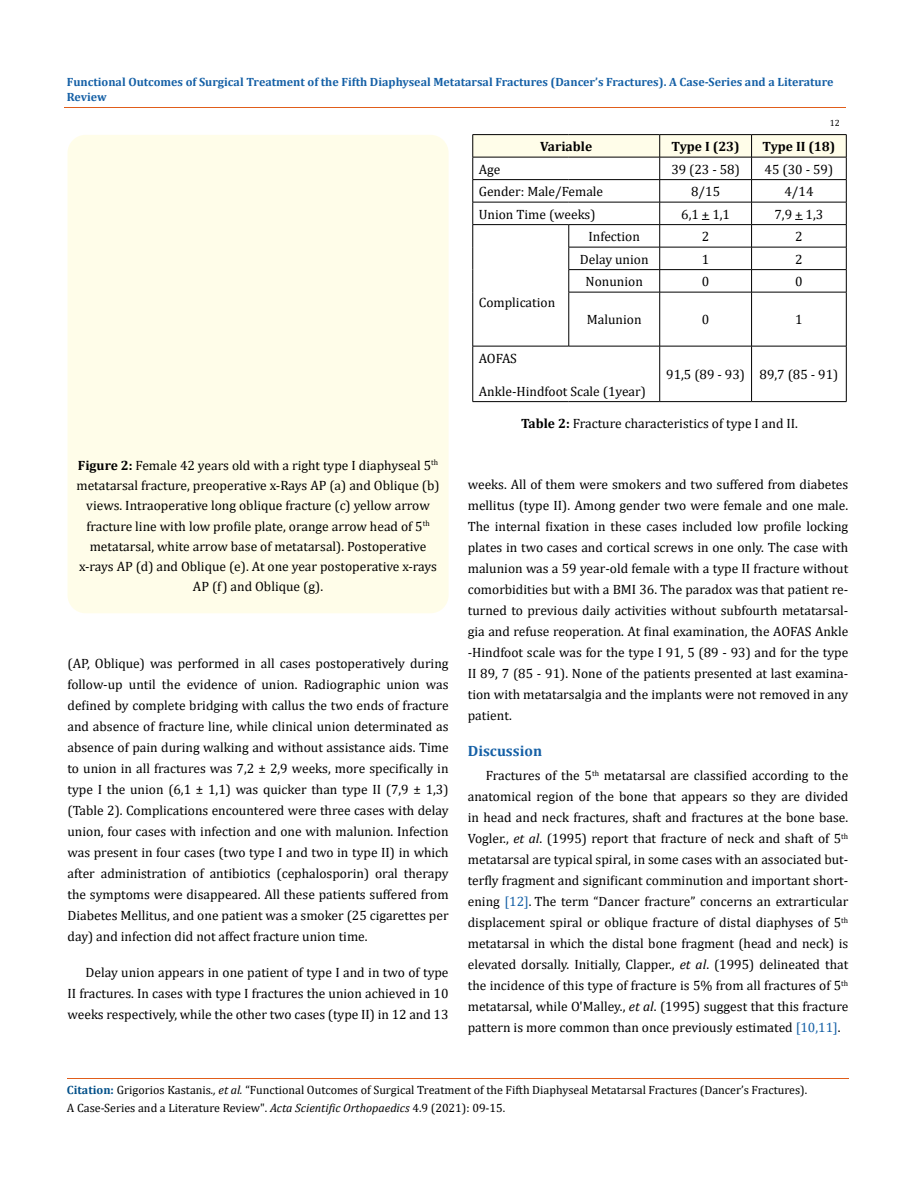
<style>
.page{position:relative;width:917px;height:1188px;background:#fff}
.page>*{position:absolute;margin:0;border:0;box-sizing:border-box;transform-origin:0 0}
.t1{font:700 15px "Cambria";color:#1560a6}
.t2{font:13.5px/21px "Cambria";color:#000;text-align:justify}
.t3{font:700 13.5px "Cambria";color:#000}
.t4{font:12px/18px "Cambria";color:#000}
.t5{font:700 12px/15px "Cambria";color:#1560a6}
.t6{font:9px "Cambria";color:#000}
.s1{font-weight:700}
.s2{font-style:italic}
.s3{color:#1560a6}
.s4{font-weight:700;color:#035089}
</style>
<div class="page">
<div style="left:68px;top:135px;width:380px;height:478px;background:#fffde9;border-radius:18px"></div>
<hr style="left:472px;top:134px;width:96px;height:1px;background:#000">
<hr style="left:568px;top:134px;width:91px;height:1px;background:#000">
<hr style="left:659px;top:134px;width:92px;height:1px;background:#000">
<hr style="left:751px;top:134px;width:95px;height:1px;background:#000">
<hr style="left:472px;top:292px;width:1px;height:54px;background:#000">
<hr style="left:568px;top:292px;width:91px;height:1px;background:#000">
<hr style="left:568px;top:292px;width:1px;height:54px;background:#000">
<hr style="left:659px;top:292px;width:92px;height:1px;background:#000">
<hr style="left:659px;top:292px;width:1px;height:54px;background:#000">
<hr style="left:751px;top:292px;width:95px;height:1px;background:#000">
<hr style="left:751px;top:292px;width:1px;height:54px;background:#000">
<hr style="left:846px;top:292px;width:1px;height:54px;background:#000">
<hr style="left:472px;top:346px;width:96px;height:1px;background:#000">
<hr style="left:472px;top:346px;width:1px;height:55px;background:#000">
<hr style="left:568px;top:346px;width:91px;height:1px;background:#000">
<hr style="left:659px;top:346px;width:92px;height:1px;background:#000">
<hr style="left:659px;top:346px;width:1px;height:55px;background:#000">
<hr style="left:751px;top:346px;width:95px;height:1px;background:#000">
<hr style="left:751px;top:346px;width:1px;height:55px;background:#000">
<hr style="left:846px;top:346px;width:1px;height:55px;background:#000">
<hr style="left:472px;top:401px;width:96px;height:1px;background:#000">
<hr style="left:568px;top:401px;width:91px;height:1px;background:#000">
<hr style="left:659px;top:401px;width:92px;height:1px;background:#000">
<hr style="left:751px;top:401px;width:95px;height:1px;background:#000">
<svg style="left:472px;top:135px;width:375px;height:157px"></svg>
<hr style="left:64px;top:108px;width:781px;height:1px;background:#e05d1a">
<hr style="left:67px;top:1078px;width:781px;height:1px;background:#e05d1a">
<p class="t5" style="left:67px;top:74px;width:768px">Functional Outcomes of Surgical Treatment of the Fifth Diaphyseal Metatarsal Fractures (Dancer’s Fractures). A Case-Series and a Literature<br>Review</p>
<p class="t6" style="left:829px;top:118px;width:11px">12</p>
<p class="t3" style="left:540px;top:137px;width:53px">Variable</p>
<p class="t3" style="left:671px;top:137px;width:70px">Type I (23)</p>
<p class="t3" style="left:762px;top:137px;width:75px">Type II (18)</p>
<p class="t2" style="left:478px;top:158px;width:23px">Age</p>
<p class="t2" style="left:671px;top:158px;width:70px">39 (23 - 58)</p>
<p class="t2" style="left:764px;top:158px;width:70px">45 (30 - 59)</p>
<p class="t2" style="left:478px;top:181px;width:126px">Gender: Male/Female</p>
<p class="t2" style="left:691px;top:181px;width:31px">8/15</p>
<p class="t2" style="left:784px;top:181px;width:31px">4/14</p>
<p class="t2" style="left:479px;top:203px;width:118px">Union Time (weeks)</p>
<p class="t2" style="left:681px;top:203px;width:50px">6,1 + 1,1</p>
<p class="t2" style="left:774px;top:203px;width:50px">7,9 + 1,3</p>
<p class="t2" style="left:478px;top:292px;width:78px">Complication</p>
<p class="t2" style="left:588px;top:226px;width:53px">Infection</p>
<p class="t2" style="left:702px;top:226px;width:9px">2</p>
<p class="t2" style="left:795px;top:226px;width:9px">2</p>
<p class="t2" style="left:580px;top:248px;width:70px">Delay union</p>
<p class="t2" style="left:702px;top:248px;width:9px">1</p>
<p class="t2" style="left:795px;top:248px;width:9px">2</p>
<p class="t2" style="left:585px;top:271px;width:59px">Nonunion</p>
<p class="t2" style="left:702px;top:271px;width:9px">0</p>
<p class="t2" style="left:795px;top:271px;width:9px">0</p>
<p class="t2" style="left:587px;top:309px;width:56px">Malunion</p>
<p class="t2" style="left:702px;top:309px;width:9px">0</p>
<p class="t2" style="left:795px;top:309px;width:9px">1</p>
<p class="t2" style="left:76px;top:455px;width:365px;line-height:20.2px;text-align:center"><span class="s1">Figure 2:</span> Female 42 years old with a right type I diaphyseal 5<sup>th </sup>metatarsal fracture, preoperative x-Rays AP (a) and Oblique (b) views. Intraoperative long oblique fracture (c) yellow arrow fracture line with low profile plate, orange arrow head of 5<sup>th </sup>metatarsal, white arrow base of metatarsal). Postoperative x-rays AP (d) and Oblique (e). At one year postoperative x-rays AP (f) and Oblique (g).</p>
<p class="t2" style="left:68px;top:653px;width:382px">(AP, Oblique) was performed in all cases postoperatively during follow-up until the evidence of union. Radiographic union was defined by complete bridging with callus the two ends of fracture and absence of fracture line, while clinical union determinated as absence of pain during walking and without assistance aids. Time to union in all fractures was 7,2 ± 2,9 weeks, more specifically in type I the union (6,1 ± 1,1) was quicker than type II (7,9 ± 1,3) (Table 2). Complications encountered were three cases with delay union, four cases with infection and one with malunion. Infection was present in four cases (two type I and two in type II) in which after administration of antibiotics (cephalosporin) oral therapy the symptoms were disappeared. All these patients suffered from Diabetes Mellitus, and one patient was a smoker (25 cigarettes per day) and infection did not affect fracture union time.</p>
<p class="t2" style="left:68px;top:962px;width:382px;text-indent:18px">Delay union appears in one patient of type I and in two of type II fractures. In cases with type I fractures the union achieved in 10 weeks respectively, while the other two cases (type II) in 12 and 13</p>
<p class="t2" style="left:478px;top:347px;width:40px">AOFAS</p>
<p class="t2" style="left:478px;top:380px;width:169px">Ankle-Hindfoot Scale (1year)</p>
<p class="t2" style="left:666px;top:364px;width:174px">91,5 (89 - 93) 89,7 (85 - 91)</p>
<p class="t2" style="left:521px;top:413px;width:278px"><span class="s1">Table 2:</span> Fracture characteristics of type I and II.</p>
<p class="t2" style="left:468px;top:474px;width:382px">weeks. All of them were smokers and two suffered from diabetes mellitus (type II). Among gender two were female and one male.<br>The internal fixation in these cases included low profile locking plates in two cases and cortical screws in one only. The case with malunion was a 59 year-old female with a type II fracture without comorbidities but with a BMI 36. The paradox was that patient re&shy;turned to previous daily activities without subfourth metatarsal&shy;gia and refuse reoperation. At final examination, the AOFAS Ankle -Hindfoot scale was for the type I 91, 5 (89 - 93) and for the type II 89, 7 (85 - 91). None of the patients presented at last examina&shy;tion with metatarsalgia and the implants were not removed in any patient.</p>
<p class="t1" style="left:468px;top:740px;width:76px">Discussion</p>
<p class="t2" style="left:468px;top:765px;width:382px;text-indent:18px">Fractures of the 5<sup>th</sup> metatarsal are classified according to the anatomical region of the bone that appears so they are divided in head and neck fractures, shaft and fractures at the bone base.<br>Vogler., <span class="s2">et al</span>. (1995) report that fracture of neck and shaft of 5<sup>th </sup>metatarsal are typical spiral, in some cases with an associated but&shy;terfly fragment and significant comminution and important short&shy;ening <span class="s3">[12]</span>. The term “Dancer fracture” concerns an extrarticular displacement spiral or oblique fracture of distal diaphyses of 5<sup>th </sup>metatarsal in which the distal bone fragment (head and neck) is elevated dorsally. Initially, Clapper., <span class="s2">et al</span>. (1995) delineated that the incidence of this type of fracture is 5% from all fractures of 5<sup>th </sup>metatarsal, while O'Malley., <span class="s2">et al</span>. (1995) suggest that this fracture pattern is more common than once previously estimated <span class="s3">[10,11]</span>.</p>
<p class="t4" style="left:67px;top:1081px;width:741px"><span class="s4">Citation:</span> Grigorios Kastanis<span class="s2">., et al.</span> “Functional Outcomes of Surgical Treatment of the Fifth Diaphyseal Metatarsal Fractures (Dancer’s Fractures).<br>A Case-Series and a Literature Review". <span class="s2">Acta Scientific Orthopaedics</span> 4.9 (2021): 09-15.</p>
</div>
